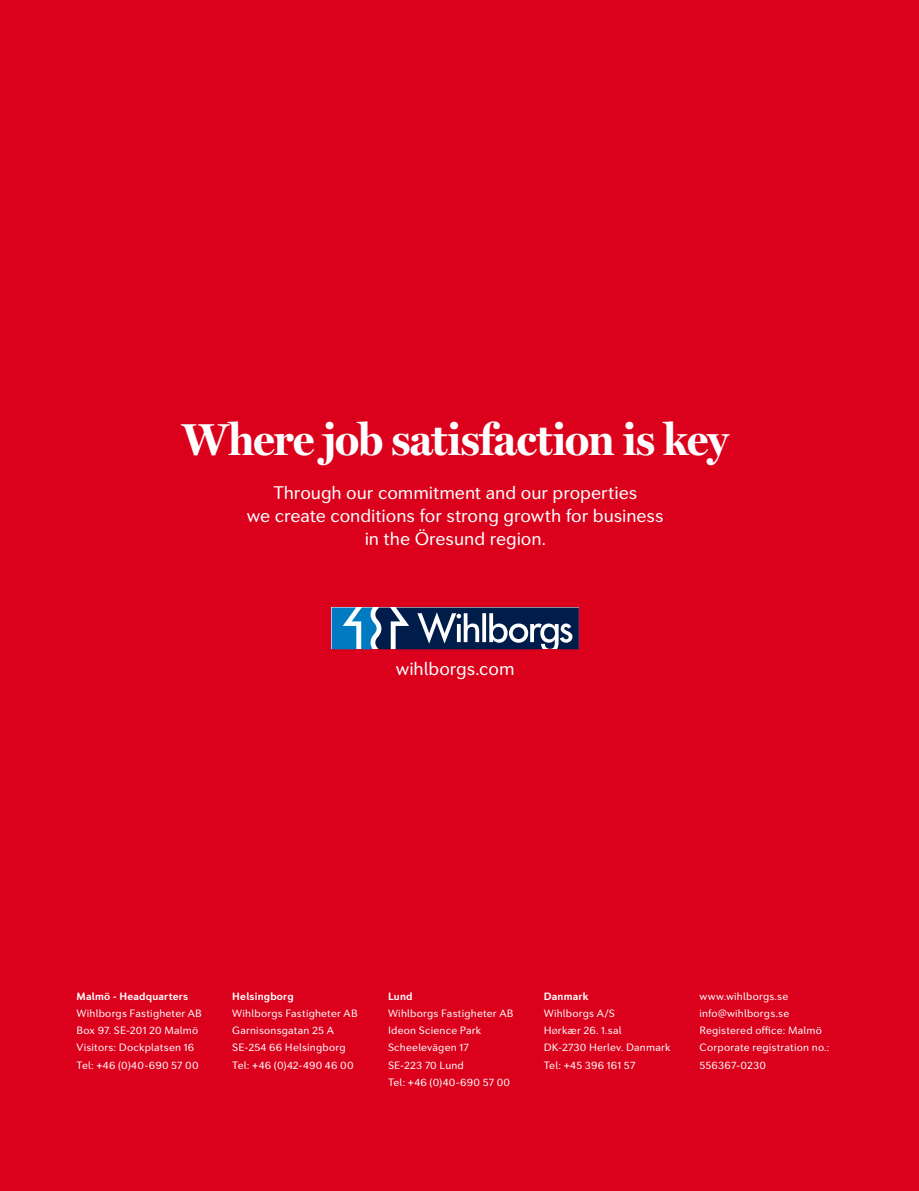
<style>
.page{position:relative;width:919px;height:1191px;background:#fff}
.page>*{position:absolute;margin:0;border:0;box-sizing:border-box;transform-origin:0 0}
.t1{font:700 45px "Miller Display";letter-spacing:-.01em;color:#fff}
.t2{font:18px/23.2px "Seconda Soft";letter-spacing:-.005em;color:#fff;text-align:center}
.t3{font:10.5px/17.2px "Seconda Soft";letter-spacing:.02em;color:#fff}
.t4{font:700 10.5px "Seconda Soft";letter-spacing:.02em;color:#fff}
.s1{font-size:7.35px}
</style>
<div class="page">
<div style="left:0;top:0;width:918px;height:1191px;background:#db001b"></div>
<svg style="left:331px;top:607px;width:248px;height:42px;background:#3f6187"></svg>
<h1 class="t1" style="left:182px;top:414px;width:547px">Where job satisfaction is key</h1>
<h2 class="t2" style="left:247px;top:481px;width:418px">Through our commitment and our properties<br>we create conditions for strong growth for business in the Öresund region.</h2>
<h2 class="t2" style="left:396px;top:657px;width:120px">wihlborgs.com</h2>
<p class="t4" style="left:77px;top:989px;width:113px">Malmö - Headquarters</p>
<p class="t3" style="left:77px;top:1004px;width:127px">Wihlborgs Fastigheter AB<br>Box 97. SE-201 20 Malmö<br>Visitors: Dockplatsen 16<br>Tel: +46 (0)40-690 57 00</p>
<p class="t4" style="left:232px;top:989px;width:63px">Helsingborg</p>
<p class="t3" style="left:232px;top:1004px;width:127px">Wihlborgs Fastigheter AB<br>Garnisonsgatan 25 A<br>SE-254 66 Helsingborg<br>Tel: +46 (0)42-490 46 00</p>
<p class="t4" style="left:388px;top:989px;width:26px">Lund</p>
<p class="t3" style="left:388px;top:1004px;width:127px">Wihlborgs Fastigheter AB<br>Ideon Science Park<br>Scheelevägen 17<br>SE-223 70 Lund<br>Tel: +46 (0)40-690 57 00</p>
<p class="t4" style="left:543px;top:989px;width:46px">Danmark</p>
<p class="t3" style="left:543px;top:1004px;width:128px">Wihlborgs A/S<br>H<span class="s1">ø</span>rkær 26. 1.sal<br>DK-2730 Herlev. Danmark<br>Tel: +45 396 161 57</p>
<p class="t3" style="left:699px;top:987px;width:131px">www.wihlborgs.se info@wihlborgs.se<br>Registered office: Malmö<br>Corporate registration no.:<br>556367-0230</p>
</div>
